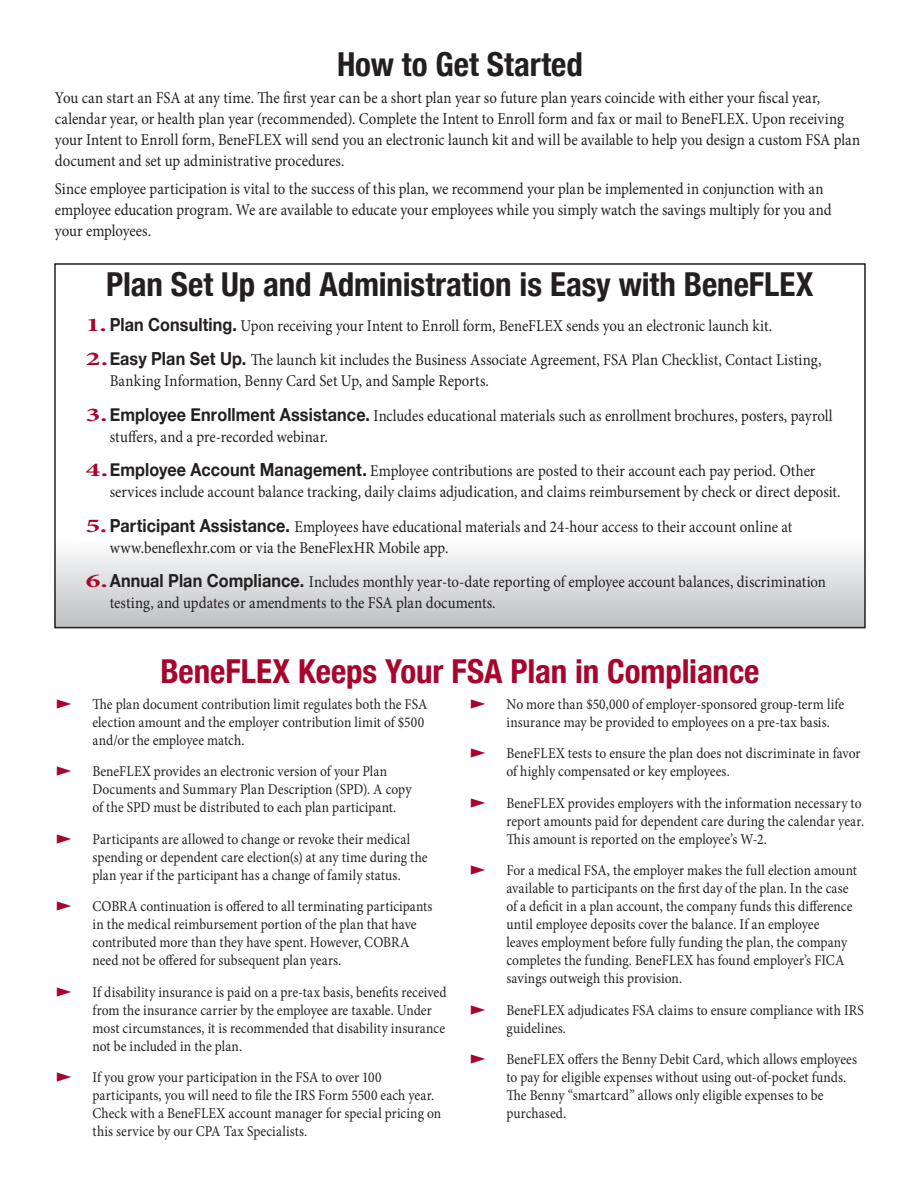
<style>
.page{position:relative;width:918px;height:1188px;background:#fff}
.page>*{position:absolute;margin:0;border:0;box-sizing:border-box;transform-origin:0 0}
.t1{font:700 condensed 33px "Helvetica Neue";letter-spacing:-.005em;color:#231f20}
.t2{font:700 condensed 33px "Helvetica Neue";letter-spacing:-.005em;color:#a7052d}
.t3{font:16.5px/21px "Minion Pro";color:#231f20;scale:.9 1}
.t4{font:15px/18px "Minion Pro";letter-spacing:.005em;color:#231f20;scale:.9 1}
.s1{font-weight:700;font-size:19.5px;color:#a7052d}
.s2{font-family:"Helvetica Neue";font-weight:700;font-size:18px}
.s3{font-size:19.5px;color:#a7052d}
</style>
<div class="page">
<svg style="left:57px;top:551px;width:806px;height:74px;background:#d9dadc"></svg>
<div style="left:54px;top:263px;width:812px;height:365px;border:2px solid #231f20"></div>
<h1 class="t1" style="left:337px;top:37px;width:247px">How to Get Started</h1>
<p class="t3" style="left:55px;top:88px;width:896px">You can start an FSA at any time. The first year can be a short plan year so future plan years coincide with either your fiscal year, calendar year, or health plan year (recommended). Complete the Intent to Enroll form and fax or mail to BeneFLEX. Upon receiving your Intent to Enroll form, BeneFLEX will send you an electronic launch kit and will be available to help you design a custom FSA plan document and set up administrative procedures.</p>
<p class="t3" style="left:55px;top:178px;width:864px">Since employee participation is vital to the success of this plan, we recommend your plan be implemented in conjunction with an employee education program. We are available to educate your employees while you simply watch the savings multiply for you and your employees.</p>
<h1 class="t1" style="left:106px;top:257px;width:709px">Plan Set Up and Administration is Easy with BeneFLEX</h1>
<p class="t3" style="left:86px;top:309px;width:819px;line-height:34.5px"><span class="s1">1.</span><span class="s2">Plan Consulting.</span> Upon receiving your Intent to Enroll form, BeneFLEX sends you an electronic launch kit.<br><span class="s1">2.</span><span class="s2">Easy Plan Set Up.</span> The launch kit includes the Business Associate Agreement, FSA Plan Checklist, Contact Listing,</p>
<p class="t3" style="left:86px;top:364px;width:832px;line-height:34.5px;text-indent:24px">Banking Information, Benny Card Set Up, and Sample Reports.<br><span class="s1">3.</span><span class="s2">Employee Enrollment Assistance.</span> Includes educational materials such as enrollment brochures, posters, payroll</p>
<p class="t3" style="left:86px;top:420px;width:812px;line-height:34.5px;text-indent:24px">stuffers, and a pre-recorded webinar.<br><span class="s1">4.</span><span class="s2">Employee Account Management.</span> Employee contributions are posted to their account each pay period. Other</p>
<p class="t3" style="left:86px;top:475px;width:840px;line-height:34.5px;text-indent:24px">services include account balance tracking, daily claims adjudication, and claims reimbursement by check or direct deposit.<br><span class="s1">5.</span><span class="s2">Participant Assistance.</span> Employees have educational materials and 24-hour access to their account online at</p>
<p class="t3" style="left:86px;top:531px;width:824px;line-height:34.5px;text-indent:24px">www.beneflexhr.com or via the BeneFlexHR Mobile app.<br><span class="s1">6.</span><span class="s2">Annual Plan Compliance.</span> Includes monthly year-to-date reporting of employee account balances, discrimination</p>
<p class="t3" style="left:110px;top:593px;width:430px">testing, and updates or amendments to the FSA plan documents.</p>
<h1 class="t2" style="left:160px;top:644px;width:601px">BeneFLEX Keeps Your FSA Plan in Compliance</h1>
<p class="t4" style="left:92px;top:695px;width:374px;text-indent:-38px"><span class="s3">▶</span> The plan document contribution limit regulates both the FSA election amount and the employer contribution limit of $500 and/or the employee match.</p>
<p class="t4" style="left:92px;top:763px;width:356px;text-indent:-38px"><span class="s3">▶</span> BeneFLEX provides an electronic version of your Plan<br>Documents and Summary Plan Description (SPD). A copy of the SPD must be distributed to each plan participant.</p>
<p class="t4" style="left:92px;top:830px;width:374px;text-indent:-38px"><span class="s3">▶</span> Participants are allowed to change or revoke their medical spending or dependent care election(s) at any time during the plan year if the participant has a change of family status.</p>
<p class="t4" style="left:92px;top:898px;width:379px;text-indent:-38px"><span class="s3">▶</span> COBRA continuation is offered to all terminating participants in the medical reimbursement portion of the plan that have contributed more than they have spent. However, COBRA need not be offered for subsequent plan years.</p>
<p class="t4" style="left:92px;top:983px;width:395px;text-indent:-38px"><span class="s3">▶</span> If disability insurance is paid on a pre-tax basis, benefits received from the insurance carrier by the employee are taxable. Under most circumstances, it is recommended that disability insurance not be included in the plan.</p>
<p class="t4" style="left:92px;top:1069px;width:389px;text-indent:-38px"><span class="s3">▶</span> If you grow your participation in the FSA to over 100 participants, you will need to file the IRS Form 5500 each year.<br>Check with a BeneFLEX account manager for special pricing on this service by our CPA Tax Specialists.</p>
<p class="t4" style="left:506px;top:695px;width:377px;text-indent:-38px"><span class="s3">▶</span> No more than $50,000 of employer-sponsored group-term life insurance may be provided to employees on a pre-tax basis.</p>
<p class="t4" style="left:506px;top:745px;width:395px;text-indent:-38px"><span class="s3">▶</span> BeneFLEX tests to ensure the plan does not discriminate in favor of highly compensated or key employees.</p>
<p class="t4" style="left:506px;top:794px;width:399px;text-indent:-38px"><span class="s3">▶</span> BeneFLEX provides employers with the information necessary to report amounts paid for dependent care during the calendar year.<br>This amount is reported on the employee’s W-2.</p>
<p class="t4" style="left:506px;top:862px;width:391px;text-indent:-38px"><span class="s3">▶</span> For a medical FSA, the employer makes the full election amount available to participants on the first day of the plan. In the case of a deficit in a plan account, the company funds this difference until employee deposits cover the balance. If an employee<br>leaves employment before fully funding the plan, the company completes the funding. BeneFLEX has found employer’s FICA savings outweigh this provision.</p>
<p class="t4" style="left:506px;top:1001px;width:399px;text-indent:-38px"><span class="s3">▶</span> BeneFLEX adjudicates FSA claims to ensure compliance with IRS guidelines.</p>
<p class="t4" style="left:506px;top:1051px;width:391px;text-indent:-38px"><span class="s3">▶</span> BeneFLEX offers the Benny Debit Card, which allows employees to pay for eligible expenses without using out-of-pocket funds.<br>The Benny “smartcard” allows only eligible expenses to be purchased.</p>
</div>
